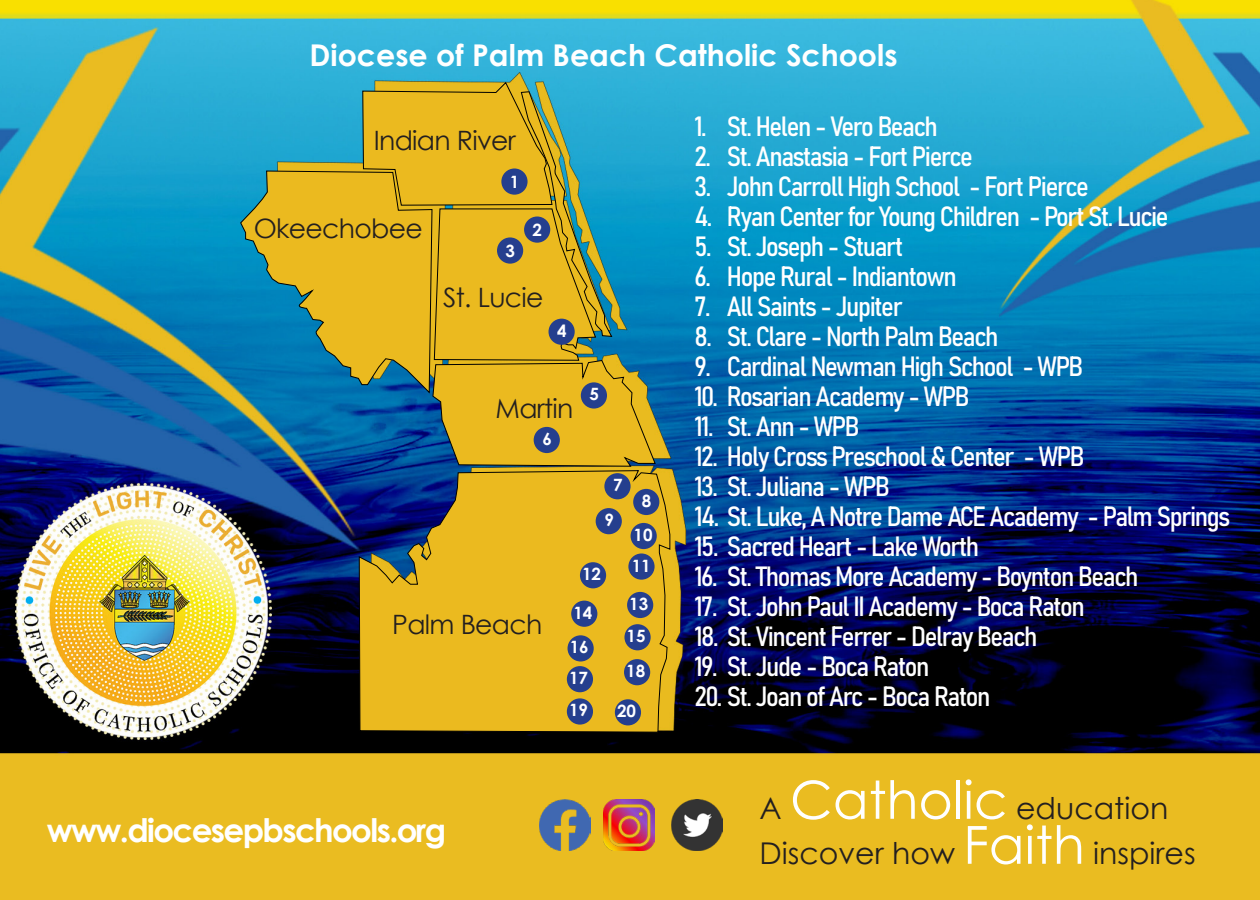
<style>
.page{position:relative;width:1260px;height:900px;background:#fff}
.page>*{position:absolute;margin:0;border:0;box-sizing:border-box;transform-origin:0 0}
.t1{font:700 32.5px "Century Gothic";letter-spacing:-.05em;color:#fff}
.t2{font:30px "Century Gothic";color:#231f20}
.t3{font:700 30px "Century Gothic";color:#fff}
.t4{font:27.5px "Bahnschrift";letter-spacing:-.05em;color:#fff}
.t5{font:26.75px "Century Gothic";letter-spacing:-.025em;color:#231f20}
.t6{font:700 17px "Century Gothic";color:#fff}
.s1{font-size:52.5px;color:#fff}
</style>
<div class="page">
<img style="left:0;top:0;width:1260px;height:900px">
<svg style="left:359px;top:470px;width:311px;height:263px;background:#cda628"></svg>
<svg style="left:240px;top:82px;width:416px;height:385px;background:#91a25a"></svg>
<img style="left:539px;top:800px;width:51px;height:50px">
<img style="left:604px;top:800px;width:51px;height:50px">
<img style="left:671px;top:800px;width:51px;height:50px">
<div style="left:501px;top:168px;width:27px;height:27px;background:#253f8e;border-radius:50%"></div>
<div style="left:524px;top:217px;width:26px;height:26px;background:#253f8e;border-radius:50%"></div>
<div style="left:497px;top:237px;width:26px;height:27px;background:#253f8e;border-radius:50%"></div>
<div style="left:549px;top:319px;width:26px;height:26px;background:#253f8e;border-radius:50%"></div>
<div style="left:581px;top:382px;width:26px;height:27px;background:#253f8e;border-radius:50%"></div>
<div style="left:534px;top:427px;width:26px;height:26px;background:#253f8e;border-radius:50%"></div>
<div style="left:604px;top:473px;width:27px;height:26px;background:#253f8e;border-radius:50%"></div>
<div style="left:633px;top:489px;width:26px;height:26px;background:#253f8e;border-radius:50%"></div>
<div style="left:596px;top:508px;width:26px;height:26px;background:#253f8e;border-radius:50%"></div>
<div style="left:631px;top:523px;width:26px;height:26px;background:#253f8e;border-radius:50%"></div>
<div style="left:628px;top:553px;width:27px;height:27px;background:#253f8e;border-radius:50%"></div>
<div style="left:580px;top:562px;width:26px;height:26px;background:#253f8e;border-radius:50%"></div>
<div style="left:571px;top:601px;width:26px;height:26px;background:#253f8e;border-radius:50%"></div>
<div style="left:624px;top:659px;width:26px;height:26px;background:#253f8e;border-radius:50%"></div>
<div style="left:624px;top:624px;width:27px;height:26px;background:#253f8e;border-radius:50%"></div>
<div style="left:627px;top:592px;width:26px;height:26px;background:#253f8e;border-radius:50%"></div>
<div style="left:568px;top:635px;width:26px;height:27px;background:#253f8e;border-radius:50%"></div>
<div style="left:567px;top:666px;width:26px;height:26px;background:#253f8e;border-radius:50%"></div>
<div style="left:615px;top:699px;width:26px;height:26px;background:#253f8e;border-radius:50%"></div>
<div style="left:567px;top:698px;width:26px;height:27px;background:#253f8e;border-radius:50%"></div>
<p class="t3" style="left:310px;top:32px;width:589px">Diocese of Palm Beach Catholic Schools</p>
<p class="t5" style="left:374px;top:121px;width:144px">Indian River</p>
<p class="t5" style="left:254px;top:210px;width:171px">Okeechobee</p>
<p class="t6" style="left:510px;top:169px;width:11px">1</p>
<p class="t6" style="left:505px;top:238px;width:11px">3</p>
<p class="t6" style="left:532px;top:217px;width:11px">2</p>
<p class="t5" style="left:443px;top:279px;width:102px">St. Lucie</p>
<p class="t6" style="left:557px;top:318px;width:11px">4</p>
<p class="t5" style="left:496px;top:390px;width:80px">Martin</p>
<p class="t6" style="left:542px;top:426px;width:11px">6</p>
<p class="t6" style="left:589px;top:381px;width:11px">5</p>
<p class="t6" style="left:613px;top:472px;width:11px">7</p>
<p class="t6" style="left:604px;top:507px;width:11px">9</p>
<p class="t6" style="left:642px;top:488px;width:11px">8</p>
<p class="t5" style="left:392px;top:605px;width:152px">Palm Beach</p>
<p class="t6" style="left:582px;top:561px;width:21px">12</p>
<p class="t6" style="left:573px;top:600px;width:21px">14</p>
<p class="t6" style="left:634px;top:522px;width:21px">10</p>
<p class="t6" style="left:632px;top:553px;width:21px">11</p>
<p class="t6" style="left:629px;top:591px;width:21px">13</p>
<p class="t6" style="left:627px;top:623px;width:21px">15</p>
<p class="t6" style="left:570px;top:634px;width:21px">16</p>
<p class="t6" style="left:569px;top:665px;width:21px">17</p>
<p class="t6" style="left:569px;top:697px;width:21px">19</p>
<p class="t6" style="left:617px;top:698px;width:21px">20</p>
<p class="t6" style="left:626px;top:658px;width:21px">18</p>
<p class="t1" style="left:47px;top:805px;width:401px">www.diocesepbschools.org</p>
<p class="t4" style="left:694px;top:106px;width:245px">1. St. Helen - Vero Beach</p>
<p class="t4" style="left:694px;top:136px;width:280px">2. St. Anastasia - Fort Pierce</p>
<p class="t4" style="left:694px;top:166px;width:396px">3. John Carroll High School - Fort Pierce</p>
<p class="t4" style="left:694px;top:196px;width:476px">4. Ryan Center for Young Children - Port St. Lucie</p>
<p class="t4" style="left:694px;top:226px;width:210px">5. St. Joseph - Stuart</p>
<p class="t4" style="left:694px;top:256px;width:264px">6. Hope Rural - Indiantown</p>
<p class="t4" style="left:694px;top:286px;width:210px">7. All Saints - Jupiter</p>
<p class="t4" style="left:694px;top:316px;width:306px">8. St. Clare - North Palm Beach</p>
<p class="t4" style="left:694px;top:346px;width:390px">9. Cardinal Newman High School - WPB</p>
<p class="t4" style="left:694px;top:376px;width:277px">10. Rosarian Academy - WPB</p>
<p class="t4" style="left:694px;top:406px;width:167px">11. St. Ann - WPB</p>
<p class="t4" style="left:694px;top:436px;width:391px">12. Holy Cross Preschool &amp; Center - WPB</p>
<p class="t4" style="left:694px;top:466px;width:197px">13. St. Juliana - WPB</p>
<p class="t4" style="left:694px;top:496px;width:537px">14. St. Luke, A Notre Dame ACE Academy - Palm Springs</p>
<p class="t4" style="left:694px;top:526px;width:286px">15. Sacred Heart - Lake Worth</p>
<p class="t4" style="left:694px;top:556px;width:446px">16. St. Thomas More Academy - Boynton Beach</p>
<p class="t4" style="left:694px;top:586px;width:392px">17. St. John Paul II Academy - Boca Raton</p>
<p class="t4" style="left:694px;top:616px;width:345px">18. St. Vincent Ferrer - Delray Beach</p>
<p class="t4" style="left:694px;top:646px;width:237px">19. St. Jude - Boca Raton</p>
<p class="t4" style="left:694px;top:676px;width:298px">20. St. Joan of Arc - Boca Raton</p>
<p class="t2" style="left:760px;top:787px;width:410px">A <span class="s1">Catholic</span> education</p>
<p class="t2" style="left:760px;top:832px;width:438px">Discover how <span class="s1">Faith</span> inspires</p>
</div>
